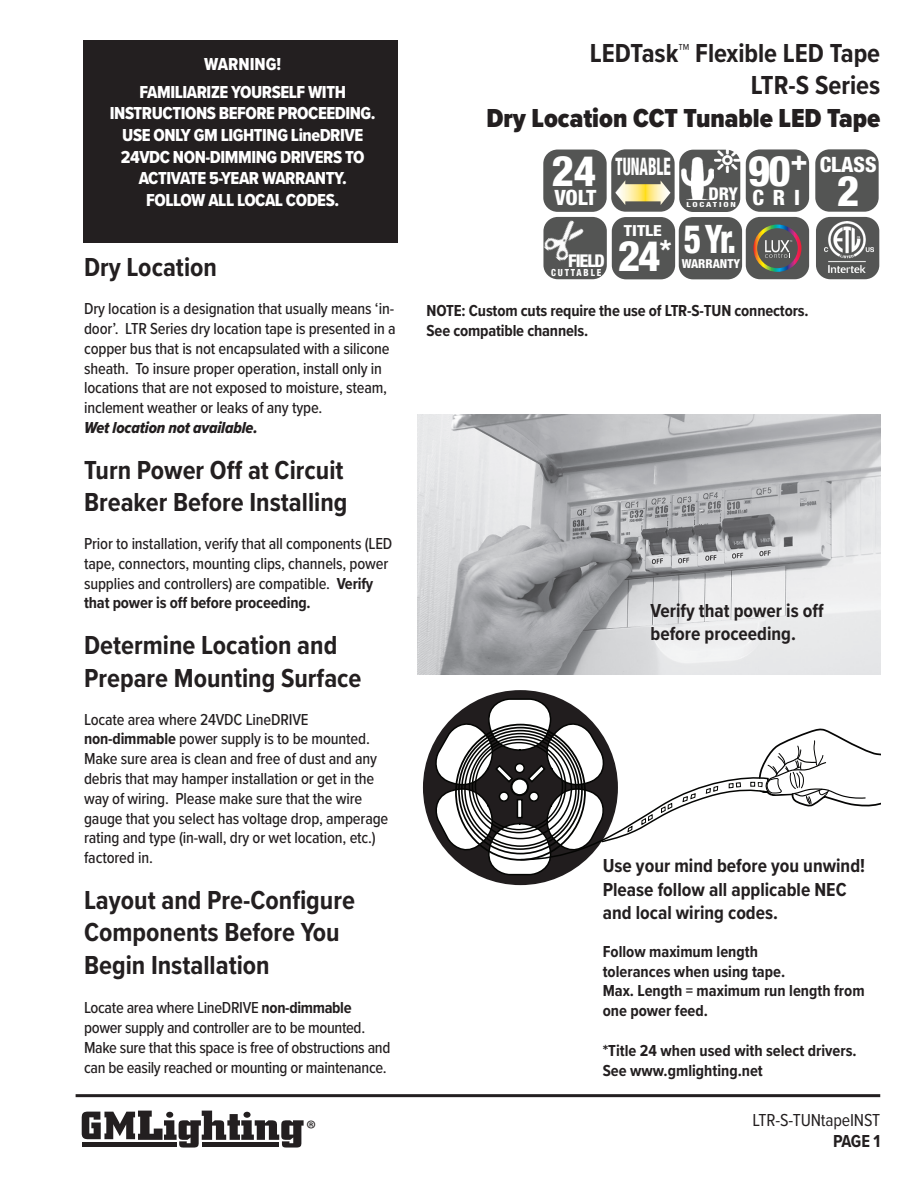
<style>
.page{position:relative;width:918px;height:1188px;background:#fff}
.page>*{position:absolute;margin:0;border:0;box-sizing:border-box;transform-origin:0 0}
.t1{font:800 condensed 42.3px "Helvetica Neue LT Std";color:#fff}
.t2{font:800 condensed 39.3px "Helvetica Neue LT Std";color:#fff;scale:.85 1}
.t3{font:800 condensed 28.2px "Helvetica Neue LT Std";color:#fff}
.t4{font:700 27px/32.4px "Proxima Nova Cond";color:#231f20}
.t5{font:900 27px "Proxima Nova Cond";color:#231f20}
.t6{font:800 condensed 24.15px "Helvetica Neue LT Std";color:#fff;scale:.61 1}
.t7{font:24px "Myriad Pro";color:#231f20}
.t8{font:800 condensed 21.15px "Helvetica Neue LT Std";color:#fff}
.t9{font:700 19.5px "Proxima Nova Cond";color:#231f20}
.t10{font:18px/21.6px "Proxima Nova Cond Extrabld";letter-spacing:-.025em;color:#fff;text-align:center}
.t11{font:18px "Proxima Nova Cond";letter-spacing:-.01em;color:#231f20}
.t12{font:18px "Proxima Nova Cond Extrabld";color:#fff}
.t13{font:700 18px "Proxima Nova Cond";color:#231f20}
.t14{font:800 condensed 17.55px "Helvetica Neue LT Std";letter-spacing:-.065em;color:#fff}
.t15{font:500 16.5px/19.8px "Proxima Nova Cond";letter-spacing:-.01em;color:#231f20}
.t16{font:700 16.5px/19.8px "Proxima Nova Cond";color:#231f20}
.t17{font:16.5px "Proxima Nova Cond Extrabld It";letter-spacing:-.01em;color:#231f20}
.t18{font:800 condensed 15.3px "Helvetica Neue LT Std";color:#fff;scale:1.13 1}
.t19{font:800 condensed 12.3px "Helvetica Neue LT Std";color:#fff}
.t20{font:800 condensed 9.75px "Helvetica Neue LT Std";letter-spacing:.2em;color:#fff;scale:.93 1}
.t21{font:800 condensed 7.05px "Helvetica Neue LT Std";letter-spacing:.2em;color:#fff;scale:1.29 1}
.s1{font-weight:700}
</style>
<div class="page">
<hr style="left:76px;top:1094px;width:804px;height:3px;background:#231f20">
<svg style="left:82px;top:1111px;width:222px;height:37px"></svg>
<div style="left:82px;top:1142px;width:95px;height:5px;background:#231f20"></div>
<hr style="left:202px;top:1143px;width:77px;height:4px;background:#231f20">
<div style="left:84px;top:40px;width:314px;height:203px;background:#231f20"></div>
<div style="left:543px;top:150px;width:64px;height:62px;background:#545554;border-radius:14px"></div>
<div style="left:611px;top:149px;width:64px;height:63px;background:#545554;border-radius:14px"></div>
<div style="left:746px;top:149px;width:63px;height:63px;background:#545554;border-radius:14px"></div>
<div style="left:746px;top:217px;width:63px;height:62px;background:#545554;border-radius:14px"></div>
<div style="left:679px;top:150px;width:61px;height:62px;background:#545554;border-radius:14px"></div>
<img style="left:682px;top:157px;width:32px;height:43px">
<img style="left:715px;top:149px;width:26px;height:24px">
<div style="left:543px;top:217px;width:64px;height:62px;background:#545554;border-radius:14px"></div>
<img style="left:543px;top:217px;width:41px;height:46px">
<div style="left:815px;top:149px;width:64px;height:63px;background:#545554;border-radius:14px"></div>
<div style="left:612px;top:217px;width:63px;height:62px;background:#545554;border-radius:14px"></div>
<div style="left:816px;top:217px;width:63px;height:62px;background:#545554;border-radius:14px"></div>
<img style="left:824px;top:221px;width:50px;height:52px">
<svg style="left:753px;top:225px;width:48px;height:47px"></svg>
<div style="left:679px;top:217px;width:63px;height:62px;background:#545554;border-radius:14px"></div>
<svg style="left:615px;top:181px;width:56px;height:24px"></svg>
<img style="left:418px;top:415px;width:462px;height:259px">
<div style="left:423px;top:690px;width:195px;height:195px;background:#211d1e;border-radius:50%"></div>
<svg style="left:431px;top:698px;width:449px;height:178px"></svg>
<p class="t12" style="left:204px;top:51px;width:79px">WARNING!</p>
<p class="t10" style="left:140px;top:81px;width:208px">FAMILIARIZE YOURSELF WITH</p>
<p class="t10" style="left:110px;top:102px;width:267px">INSTRUCTIONS BEFORE PROCEEDING.<br>USE ONLY GM LIGHTING LineDRIVE<br>24VDC NON-DIMMING DRIVERS TO<br>ACTIVATE 5-YEAR WARRANTY.</p>
<p class="t10" style="left:146px;top:189px;width:194px">FOLLOW ALL LOCAL CODES.</p>
<p class="t4" style="left:84px;top:251px;width:134px">Dry Location</p>
<p class="t15" style="left:84px;top:298px;width:313px">Dry location is a designation that usually means ‘in&shy;door’. LTR Series dry location tape is presented in a copper bus that is not encapsulated with a silicone sheath. To insure proper operation, install only in locations that are not exposed to moisture, steam, inclement weather or leaks of any type.</p>
<p class="t17" style="left:84px;top:415px;width:175px">Wet location not available.</p>
<p class="t4" style="left:84px;top:453px;width:265px">Turn Power Off at Circuit<br>Breaker Before Installing</p>
<p class="t15" style="left:84px;top:533px;width:310px">Prior to installation, verify that all components (LED tape, connectors, mounting clips, channels, power supplies and controllers) are compatible. <span class="s1">Verify that power is off before proceeding.</span></p>
<p class="t4" style="left:84px;top:629px;width:255px">Determine Location and</p>
<p class="t4" style="left:84px;top:661px;width:279px">Prepare Mounting Surface</p>
<p class="t15" style="left:84px;top:709px;width:226px">Locate area where 24VDC LineDRIVE</p>
<p class="t15" style="left:84px;top:728px;width:306px"><span class="s1">non-dimmable</span> power supply is to be mounted.<br>Make sure area is clean and free of dust and any debris that may hamper installation or get in the way of wiring. Please make sure that the wire gauge that you select has voltage drop, amperage rating and type (in-wall, dry or wet location, etc.) factored in.</p>
<p class="t4" style="left:84px;top:883px;width:272px">Layout and Pre-Configure<br>Components Before You</p>
<p class="t4" style="left:84px;top:948px;width:187px">Begin Installation</p>
<p class="t15" style="left:84px;top:997px;width:269px">Locate area where LineDRIVE <span class="s1">non-dimmable</span></p>
<p class="t15" style="left:84px;top:1017px;width:308px">power supply and controller are to be mounted.<br>Make sure that this space is free of obstructions and can be easily reached or mounting or maintenance.</p>
<p class="t4" style="left:590px;top:36px;width:292px">LEDTask™ Flexible LED Tape</p>
<p class="t4" style="left:751px;top:68px;width:131px">LTR-S Series</p>
<p class="t5" style="left:486px;top:98px;width:395px">Dry Location CCT Tunable LED Tape</p>
<p class="t1" style="left:748px;top:144px;width:44px">90</p>
<p class="t8" style="left:753px;top:184px;width:49px">C R I</p>
<p class="t1" style="left:552px;top:145px;width:46px">24</p>
<p class="t8" style="left:554px;top:184px;width:44px">VOLT</p>
<p class="t3" style="left:791px;top:143px;width:19px">+</p>
<p class="t8" style="left:820px;top:151px;width:58px">CLASS</p>
<p class="t6" style="left:616px;top:152px;width:92px">TUNABLE</p>
<p class="t1" style="left:837px;top:165px;width:24px">2</p>
<p class="t14" style="left:709px;top:182px;width:31px">DRY</p>
<p class="t21" style="left:687px;top:200px;width:40px">LOCATION</p>
<p class="t14" style="left:568px;top:250px;width:38px">FIELD</p>
<p class="t20" style="left:551px;top:267px;width:55px">CUTTABLE</p>
<p class="t18" style="left:624px;top:221px;width:35px">TITLE</p>
<p class="t2" style="left:684px;top:215px;width:63px">5 Yr.</p>
<p class="t19" style="left:682px;top:256px;width:60px">WARRANTY</p>
<p class="t3" style="left:660px;top:232px;width:13px">*</p>
<p class="t1" style="left:618px;top:229px;width:44px">24</p>
<p class="t16" style="left:427px;top:300px;width:384px">NOTE: Custom cuts require the use of LTR-S-TUN connectors.</p>
<p class="t16" style="left:427px;top:320px;width:163px">See compatible channels.</p>
<p class="t9" style="left:651px;top:596px;width:175px">Verify that power is off</p>
<p class="t9" style="left:651px;top:619px;width:147px">before proceeding.</p>
<p class="t9" style="left:603px;top:851px;width:264px">Use your mind before you unwind!</p>
<p class="t9" style="left:603px;top:875px;width:245px">Please follow all applicable NEC</p>
<p class="t9" style="left:603px;top:898px;width:177px">and local wiring codes.</p>
<p class="t16" style="left:603px;top:941px;width:157px">Follow maximum length</p>
<p class="t16" style="left:603px;top:961px;width:184px">tolerances when using tape.</p>
<p class="t16" style="left:603px;top:981px;width:263px">Max. Length = maximum run length from one power feed.</p>
<p class="t16" style="left:603px;top:1040px;width:255px">*Title 24 when used with select drivers.</p>
<p class="t16" style="left:603px;top:1060px;width:162px">See www.gmlighting.net</p>
<p class="t7" style="left:306px;top:1114px;width:12px">®</p>
<p class="t11" style="left:752px;top:1106px;width:129px">LTR-S-TUNtapeINST</p>
<p class="t13" style="left:833px;top:1128px;width:49px">PAGE 1</p>
</div>
